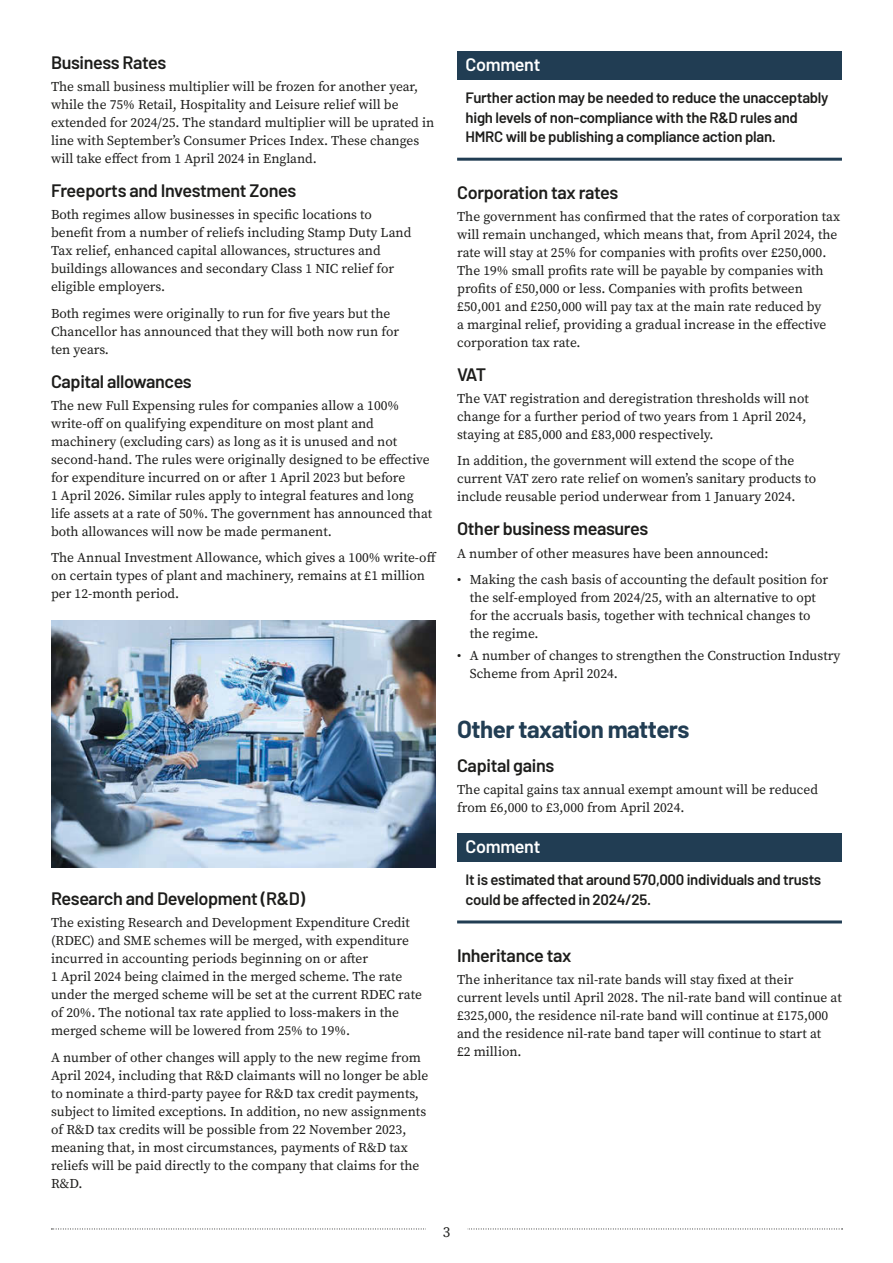
<style>
.page{position:relative;width:893px;height:1263px;background:#fff}
.page>*{position:absolute;margin:0;border:0;box-sizing:border-box;transform-origin:0 0}
.t1{font:700 24px "Barlow";letter-spacing:-.02em;color:#213d53}
.t2{font:600 18px "Barlow";letter-spacing:-.02em;color:#1d1d1b}
.t3{font:600 18px "Barlow";letter-spacing:-.02em;color:#fff}
.t4{font:600 15px/19.5px "Barlow";letter-spacing:-.02em;color:#1d1d1b}
.t5{font:15px "Source Serif Pro";color:#1d1d1b}
.t6{font:13.5px/18px "Source Serif Pro";color:#1d1d1b}
</style>
<div class="page">
<svg style="left:51px;top:1228px;width:792px;height:1px"></svg>
<div style="left:426px;top:1208px;width:41px;height:42px;background:#fff"></div>
<div style="left:457px;top:51px;width:385px;height:29px;background:#213d53"></div>
<hr style="left:457px;top:158px;width:385px;height:3px;background:#213d53">
<div style="left:457px;top:833px;width:385px;height:29px;background:#213d53"></div>
<hr style="left:457px;top:920px;width:385px;height:3px;background:#213d53">
<img style="left:51px;top:621px;width:385px;height:246px">
<h2 class="t2" style="left:51px;top:49px;width:117px">Business Rates</h2>
<p class="t6" style="left:51px;top:78px;width:385px">The small business multiplier will be frozen for another year, while the 75% Retail, Hospitality and Leisure relief will be extended for 2024/25. The standard multiplier will be uprated in line with September’s Consumer Prices Index. These changes will take effect from 1 April 2024 in England.</p>
<h2 class="t2" style="left:51px;top:177px;width:247px">Freeports and Investment Zones</h2>
<p class="t6" style="left:51px;top:206px;width:362px">Both regimes allow businesses in specific locations to benefit from a number of reliefs including Stamp Duty Land Tax relief, enhanced capital allowances, structures and buildings allowances and secondary Class 1 NIC relief for eligible employers.</p>
<p class="t6" style="left:51px;top:304px;width:350px">Both regimes were originally to run for five years but the<br>Chancellor has announced that they will both now run for ten years.</p>
<h2 class="t2" style="left:51px;top:368px;width:142px">Capital allowances</h2>
<p class="t6" style="left:51px;top:396px;width:383px">The new Full Expensing rules for companies allow a 100% write-off on qualifying expenditure on most plant and machinery (excluding cars) as long as it is unused and not second-hand. The rules were originally designed to be effective for expenditure incurred on or after 1 April 2023 but before<br>1 April 2026. Similar rules apply to integral features and long life assets at a rate of 50%. The government has announced that both allowances will now be made permanent.</p>
<p class="t6" style="left:51px;top:549px;width:387px">The Annual Investment Allowance, which gives a 100% write-off on certain types of plant and machinery, remains at £1 million per 12-month period.</p>
<h2 class="t2" style="left:51px;top:885px;width:256px">Research and Development (R&amp;D)</h2>
<p class="t6" style="left:51px;top:914px;width:372px">The existing Research and Development Expenditure Credit (RDEC) and SME schemes will be merged, with expenditure incurred in accounting periods beginning on or after<br>1 April 2024 being claimed in the merged scheme. The rate under the merged scheme will be set at the current RDEC rate of 20%. The notional tax rate applied to loss-makers in the merged scheme will be lowered from 25% to 19%.</p>
<p class="t6" style="left:51px;top:1048px;width:379px">A number of other changes will apply to the new regime from April 2024, including that R&amp;D claimants will no longer be able to nominate a third-party payee for R&amp;D tax credit payments, subject to limited exceptions. In addition, no new assignments of R&amp;D tax credits will be possible from 22 November 2023, meaning that, in most circumstances, payments of R&amp;D tax reliefs will be paid directly to the company that claims for the R&amp;D.</p>
<h2 class="t3" style="left:466px;top:51px;width:76px">Comment</h2>
<p class="t4" style="left:466px;top:87px;width:364px">Further action may be needed to reduce the unacceptably high levels of non-compliance with the R&amp;D rules and<br>HMRC will be publishing a compliance action plan.</p>
<h2 class="t2" style="left:457px;top:179px;width:163px">Corporation tax rates</h2>
<p class="t6" style="left:457px;top:207px;width:385px">The government has confirmed that the rates of corporation tax will remain unchanged, which means that, from April 2024, the rate will stay at 25% for companies with profits over £250,000.<br>The 19% small profits rate will be payable by companies with profits of £50,000 or less. Companies with profits between £50,001 and £250,000 will pay tax at the main rate reduced by<br>a marginal relief, providing a gradual increase in the effective corporation tax rate.</p>
<h2 class="t2" style="left:457px;top:361px;width:31px">VAT</h2>
<p class="t6" style="left:457px;top:389px;width:353px">The VAT registration and deregistration thresholds will not change for a further period of two years from 1 April 2024, staying at £85,000 and £83,000 respectively.</p>
<p class="t6" style="left:457px;top:452px;width:361px">In addition, the government will extend the scope of the current VAT zero rate relief on women’s sanitary products to include reusable period underwear from 1 January 2024.</p>
<h2 class="t2" style="left:457px;top:516px;width:193px">Other business measures</h2>
<p class="t6" style="left:457px;top:544px;width:313px">A number of other measures have been announced:</p>
<p class="t6" style="left:470px;top:570px;width:360px;text-indent:-13px">• Making the cash basis of accounting the default position for the self-employed from 2024/25, with an alternative to opt for the accruals basis, together with technical changes to the regime.</p>
<p class="t6" style="left:470px;top:647px;width:372px;text-indent:-13px">• A number of changes to strengthen the Construction Industry<br>Scheme from April 2024.</p>
<h1 class="t1" style="left:457px;top:712px;width:234px">Other taxation matters</h1>
<h2 class="t2" style="left:457px;top:752px;width:99px">Capital gains</h2>
<p class="t6" style="left:457px;top:780px;width:362px">The capital gains tax annual exempt amount will be reduced from £6,000 to £3,000 from April 2024.</p>
<h2 class="t3" style="left:466px;top:834px;width:76px">Comment</h2>
<p class="t4" style="left:466px;top:869px;width:357px">It is estimated that around 570,000 individuals and trusts could be affected in 2024/25.</p>
<h2 class="t2" style="left:457px;top:942px;width:116px">Inheritance tax</h2>
<p class="t6" style="left:457px;top:970px;width:386px">The inheritance tax nil-rate bands will stay fixed at their current levels until April 2028. The nil-rate band will continue at £325,000, the residence nil-rate band will continue at £175,000 and the residence nil-rate band taper will continue to start at<br>£2 million.</p>
<p class="t5" style="left:443px;top:1222px;width:9px">3</p>
</div>
